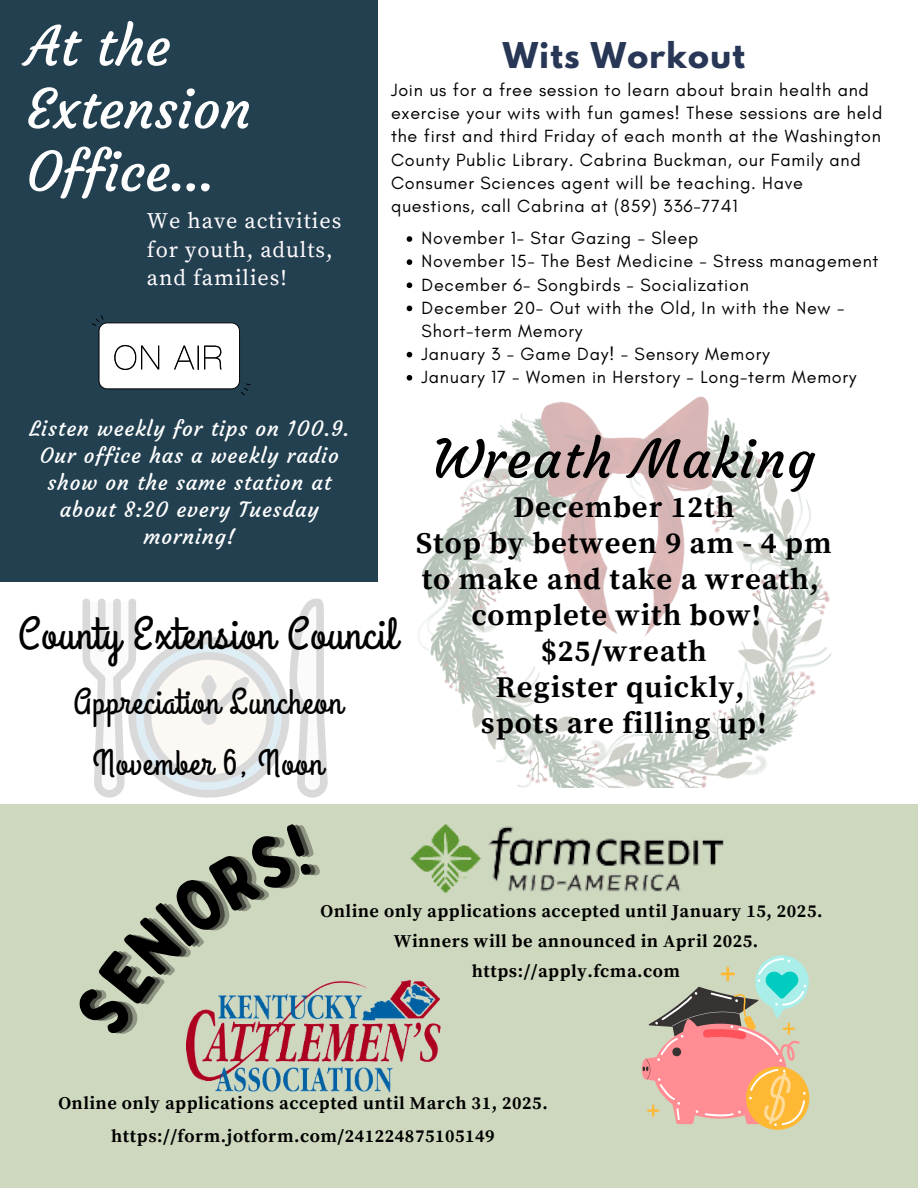
<style>
.page{position:relative;width:918px;height:1188px;background:#fff}
.page>*{position:absolute;margin:0;border:0;box-sizing:border-box;transform-origin:0 0}
.t1{font:54.15px/62.7px "Courgette";color:#fff}
.t2{font:52.5px "Courgette";letter-spacing:.03em;color:#000}
.t3{font:45px "Grand Hotel";letter-spacing:.03em;color:#000}
.t4{font:36px/60.8px "Grand Hotel";letter-spacing:.03em;color:#000;text-align:center}
.t5{font:700 31.5px "League Spartan";letter-spacing:.04em;color:#273755}
.t6{font:700 30px/36px "Source Serif Pro";letter-spacing:.03em;color:#000;text-align:center}
.t7{font:22.2px/28.5px "Source Serif Pro";letter-spacing:.04em;color:#fffbfe}
.t8{font:21px/27px "Courgette";letter-spacing:.04em;color:#fff;text-align:center}
.t9{font:18px/23.1px "Glacial Indifference";letter-spacing:.04em;color:#000}
.t10{font:700 18px "Source Serif Pro";letter-spacing:.03em;color:#000}
</style>
<div class="page">
<div style="left:0;top:0;width:377px;height:582px;background:#224050"></div>
<svg style="left:92px;top:315px;width:158px;height:80px"></svg>
<div style="left:0;top:804px;width:918px;height:384px;background:#ced8be"></div>
<img style="left:410px;top:824px;width:314px;height:70px">
<img style="left:186px;top:980px;width:255px;height:113px">
<svg style="left:642px;top:955px;width:167px;height:175px"></svg>
<img style="left:418px;top:397px;width:413px;height:390px">
<svg style="left:82px;top:599px;width:246px;height:199px"></svg>
<svg style="left:407px;top:236px;width:5px;height:6px"></svg>
<svg style="left:407px;top:259px;width:5px;height:6px"></svg>
<svg style="left:407px;top:282px;width:5px;height:6px"></svg>
<svg style="left:407px;top:306px;width:5px;height:5px"></svg>
<svg style="left:407px;top:352px;width:5px;height:5px"></svg>
<svg style="left:407px;top:375px;width:5px;height:6px"></svg>
<svg style="left:186px;top:980px;width:136px;height:57px"></svg>
<p class="t1" style="left:26px;top:15px;width:227px">At the<br>Extension<br>Office...</p>
<h6 class="t7" style="left:147px;top:208px;width:196px">We have activities for youth, adults, and families!</h6>
<p class="t5" style="left:503px;top:40px;width:243px">Wits Workout</p>
<h4 class="t9" style="left:391px;top:78px;width:493px">Join us for a free session to learn about brain health and exercise your wits with fun games! These sessions are held the first and third Friday of each month at the Washington County Public Library. Cabrina Buckman, our Family and Consumer Sciences agent will be teaching. Have questions, call Cabrina at (859) 336-7741</h4>
<p class="t9" style="left:422px;top:226px;width:278px">November 1- Star Gazing - Sleep</p>
<p class="t9" style="left:422px;top:250px;width:458px">November 15- The Best Medicine - Stress management</p>
<p class="t9" style="left:422px;top:273px;width:329px">December 6- Songbirds - Socialization</p>
<p class="t9" style="left:422px;top:296px;width:424px">December 20- Out with the Old, In with the New -<br>Short-term Memory</p>
<p class="t9" style="left:422px;top:342px;width:350px">January 3 - Game Day! - Sensory Memory</p>
<p class="t9" style="left:422px;top:365px;width:436px">January 17 - Women in Herstory - Long-term Memory</p>
<p class="t8" style="left:30px;top:416px;width:321px">Listen weekly for tips on 100.9.<br>Our office has a weekly radio show on the same station at about 8:20 every Tuesday morning!</p>
<h3 class="t3" style="left:18px;top:605px;width:381px">County Extension Council</h3>
<h3 class="t4" style="left:73px;top:673px;width:270px">Appreciation Luncheon<br>November 6, Noon</h3>
<p class="t2" style="left:432px;top:427px;width:384px">Wreath Making</p>
<p class="t6" style="left:416px;top:490px;width:417px">December 12th<br>Stop by between 9 am - 4 pm to make and take a wreath, complete with bow! $25/wreath<br>Register quickly,<br>spots are filling up!</p>
<h5 class="t10" style="left:321px;top:900px;width:503px">Online only applications accepted until January 15, 2025.</h5>
<p class="t10" style="left:394px;top:930px;width:366px">Winners will be announced in April 2025.</p>
<h3 class="t10" style="left:472px;top:961px;width:210px">https://apply.fcma.com</h3>
<h1 class="t10" style="left:58px;top:1093px;width:491px">Online only applications accepted until March 31, 2025.</h1>
<p class="t10" style="left:111px;top:1125px;width:385px">https://form.jotform.com/241224875105149</p>
</div>
